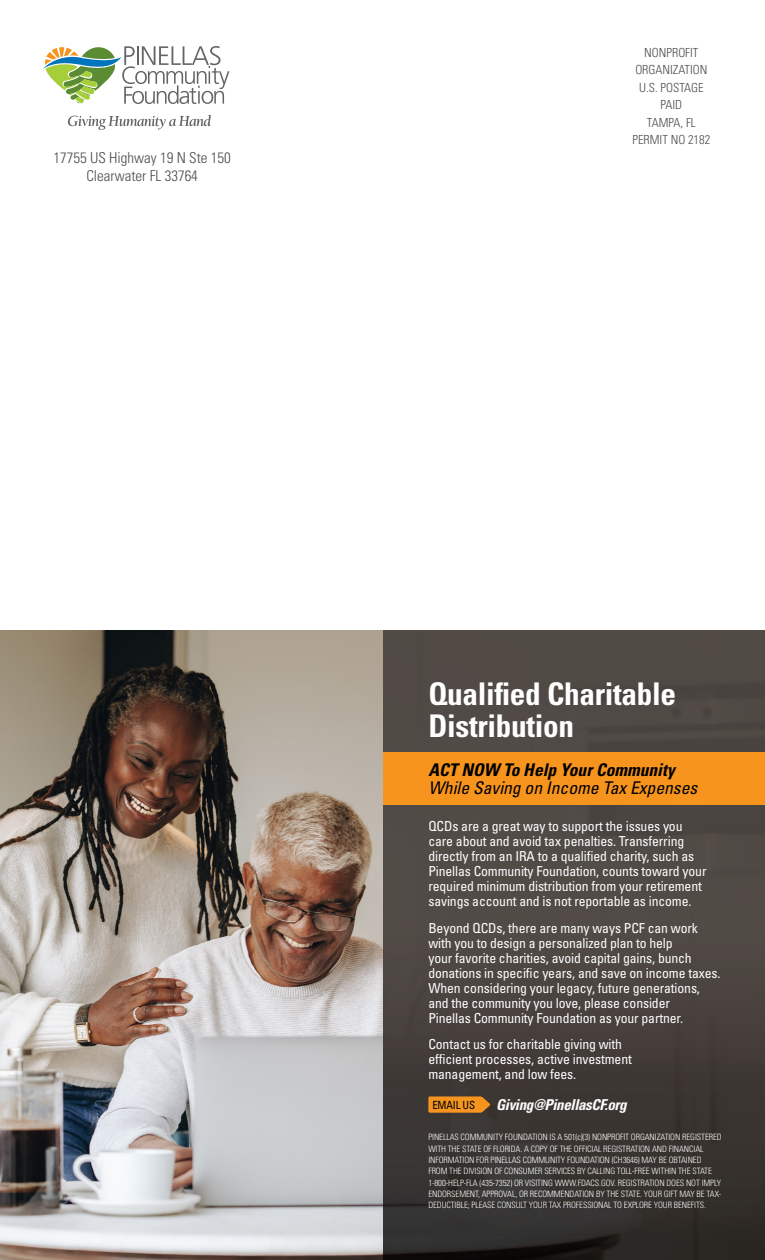
<style>
.page{position:relative;width:765px;height:1260px;background:#fff}
.page>*{position:absolute;margin:0;border:0;box-sizing:border-box;transform-origin:0 0}
.t1{font:700 condensed 31.25px/32.5px "Univers LT Std";letter-spacing:-.01em;color:#fff}
.t2{font:italic condensed 17.5px "Univers LT Std";color:#000}
.t3{font:italic 700 condensed 17.5px "Univers LT Std";color:#000}
.t4{font:300 condensed 15px/17.5px "Univers LT Std";color:#4d4d4f;text-align:center}
.t5{font:italic 700 condensed 15px "Univers LT Std";letter-spacing:-.025em;color:#fff}
.t6{font:condensed 13.75px/15px "Univers LT Std";letter-spacing:-.01em;color:#fff}
.t7{font:300 condensed 12.5px "Univers LT Std";color:#4d4d4f}
.t8{font:condensed 11.25px "Univers LT Std";letter-spacing:-.02em;color:#000}
.t9{font:300 condensed 8.75px/11.2px "Univers LT Std";letter-spacing:-.01em;color:#fff}
</style>
<div class="page">
<img style="left:0;top:630px;width:383px;height:630px">
<svg style="left:68px;top:115px;width:143px;height:15px"></svg>
<svg style="left:43px;top:46px;width:186px;height:58px"></svg>
<div style="left:383px;top:630px;width:382px;height:630px;background:linear-gradient(to bottom,#59524d,#342f2d)"></div>
<div style="left:383px;top:752px;width:382px;height:53px;background:#f7941e"></div>
<svg style="left:428px;top:1096px;width:62px;height:17px"></svg>
<p class="t4" style="left:53px;top:149px;width:179px">17755 US Highway 19 N Ste 150<br>Clearwater FL 33764</p>
<p class="t7" style="left:644px;top:45px;width:56px">NONPROFIT</p>
<p class="t7" style="left:635px;top:62px;width:74px">ORGANIZATION</p>
<p class="t7" style="left:639px;top:80px;width:66px">U.S. POSTAGE</p>
<p class="t7" style="left:661px;top:97px;width:23px">PAID</p>
<p class="t7" style="left:647px;top:115px;width:50px">TAMPA, FL</p>
<p class="t7" style="left:633px;top:132px;width:79px">PERMIT NO 2182</p>
<h1 class="t1" style="left:428px;top:677px;width:249px">Qualified Charitable<br>Distribution</h1>
<p class="t3" style="left:428px;top:759px;width:248px">ACT NOW To Help Your Community</p>
<p class="t2" style="left:428px;top:776px;width:270px">While Saving on Income Tax Expenses</p>
<p class="t6" style="left:428px;top:819px;width:280px">QCDs are a great way to support the issues you care about and avoid tax penalties. Transferring directly from an IRA to a qualified charity, such as Pinellas Community Foundation, counts toward your required minimum distribution from your retirement savings account and is not reportable as income.</p>
<p class="t6" style="left:428px;top:920px;width:294px">Beyond QCDs, there are many ways PCF can work with you to design a personalized plan to help<br>your favorite charities, avoid capital gains, bunch donations in specific years, and save on income taxes.<br>When considering your legacy, future generations, and the community you love, please consider<br>Pinellas Community Foundation as your partner.</p>
<p class="t6" style="left:428px;top:1036px;width:205px">Contact us for charitable giving with efficient processes, active investment management, and low fees.</p>
<p class="t8" style="left:432px;top:1098px;width:44px">EMAIL US</p>
<p class="t5" style="left:496px;top:1095px;width:132px">Giving@PinellasCF.org</p>
<p class="t9" style="left:428px;top:1132px;width:295px">PINELLAS COMMUNITY FOUNDATION IS A 501(c)(3) NONPROFIT ORGANIZATION REGISTERED WITH THE STATE OF FLORIDA. A COPY OF THE OFFICIAL REGISTRATION AND FINANCIAL INFORMATION FOR PINELLAS COMMUNITY FOUNDATION (CH3646) MAY BE OBTAINED FROM THE DIVISION OF CONSUMER SERVICES BY CALLING TOLL-FREE WITHIN THE STATE 1-800-HELP-FLA (435-7352) OR VISITING WWW.FDACS.GOV. REGISTRATION DOES NOT IMPLY ENDORSEMENT, APPROVAL, OR RECOMMENDATION BY THE STATE. YOUR GIFT MAY BE TAX-DEDUCTIBLE; PLEASE CONSULT YOUR TAX PROFESSIONAL TO EXPLORE YOUR BENEFITS.</p>
</div>
